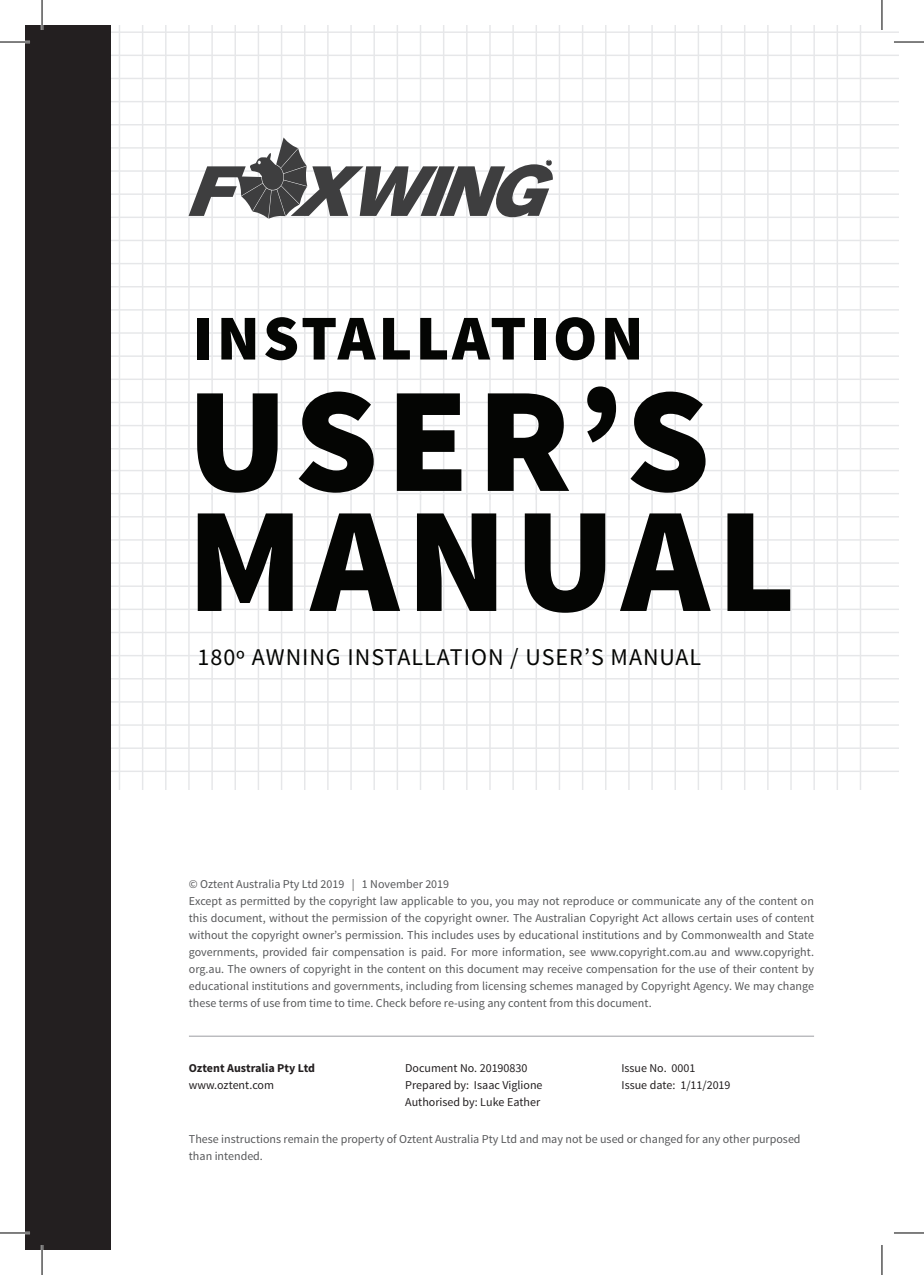
<style>
.page{position:relative;width:924px;height:1275px;background:#fff}
.page>*{position:absolute;margin:0;border:0;box-sizing:border-box;transform-origin:0 0}
.t1{font:900 150px/120px "Source Sans Pro";letter-spacing:.05em;color:#040503}
.t2{font:900 64px "Source Sans Pro";letter-spacing:.05em;color:#040503}
.t3{font:24px "Source Sans Pro";letter-spacing:.04em;color:#040503}
.t4{font:12px/17px "Source Sans Pro";color:#57585a}
.t5{font:12px/17px "Source Sans Pro";color:#231f20}
.t6{font:700 12px "Source Sans Pro";color:#231f20}
</style>
<div class="page">
<hr style="left:119px;top:494px;width:1px;height:756px;background:#e6e7e9">
<hr style="left:142px;top:494px;width:1px;height:756px;background:#e6e7e9">
<hr style="left:165px;top:494px;width:1px;height:756px;background:#e6e7e9">
<hr style="left:188px;top:494px;width:1px;height:756px;background:#e6e7e9">
<hr style="left:211px;top:494px;width:2px;height:756px;background:#e6e7e9">
<hr style="left:234px;top:494px;width:2px;height:756px;background:#e6e7e9">
<hr style="left:257px;top:494px;width:2px;height:756px;background:#e6e7e9">
<hr style="left:281px;top:494px;width:1px;height:756px;background:#e6e7e9">
<hr style="left:304px;top:494px;width:1px;height:756px;background:#e6e7e9">
<hr style="left:327px;top:494px;width:1px;height:756px;background:#e6e7e9">
<hr style="left:350px;top:494px;width:1px;height:756px;background:#e6e7e9">
<hr style="left:373px;top:494px;width:2px;height:756px;background:#e6e7e9">
<hr style="left:396px;top:494px;width:2px;height:756px;background:#e6e7e9">
<hr style="left:419px;top:494px;width:2px;height:756px;background:#e6e7e9">
<hr style="left:442px;top:494px;width:2px;height:756px;background:#e6e7e9">
<hr style="left:466px;top:494px;width:1px;height:756px;background:#e6e7e9">
<hr style="left:489px;top:494px;width:1px;height:756px;background:#e6e7e9">
<hr style="left:512px;top:494px;width:1px;height:756px;background:#e6e7e9">
<hr style="left:535px;top:494px;width:1px;height:756px;background:#e6e7e9">
<hr style="left:558px;top:494px;width:2px;height:756px;background:#e6e7e9">
<hr style="left:581px;top:494px;width:2px;height:756px;background:#e6e7e9">
<hr style="left:604px;top:494px;width:2px;height:756px;background:#e6e7e9">
<hr style="left:628px;top:494px;width:1px;height:756px;background:#e6e7e9">
<hr style="left:651px;top:494px;width:1px;height:756px;background:#e6e7e9">
<hr style="left:674px;top:494px;width:1px;height:756px;background:#e6e7e9">
<hr style="left:697px;top:494px;width:1px;height:756px;background:#e6e7e9">
<hr style="left:720px;top:494px;width:2px;height:756px;background:#e6e7e9">
<hr style="left:743px;top:494px;width:2px;height:756px;background:#e6e7e9">
<hr style="left:766px;top:494px;width:2px;height:756px;background:#e6e7e9">
<hr style="left:789px;top:494px;width:2px;height:756px;background:#e6e7e9">
<hr style="left:813px;top:494px;width:1px;height:756px;background:#e6e7e9">
<hr style="left:836px;top:494px;width:1px;height:756px;background:#e6e7e9">
<hr style="left:859px;top:494px;width:1px;height:756px;background:#e6e7e9">
<hr style="left:25px;top:770px;width:873px;height:2px;background:#e6e7e9">
<hr style="left:25px;top:747px;width:873px;height:2px;background:#e6e7e9">
<hr style="left:25px;top:724px;width:873px;height:2px;background:#e6e7e9">
<hr style="left:25px;top:701px;width:873px;height:1px;background:#e6e7e9">
<hr style="left:25px;top:678px;width:873px;height:1px;background:#e6e7e9">
<hr style="left:25px;top:655px;width:873px;height:1px;background:#e6e7e9">
<hr style="left:25px;top:632px;width:873px;height:1px;background:#e6e7e9">
<hr style="left:25px;top:608px;width:873px;height:2px;background:#e6e7e9">
<hr style="left:25px;top:585px;width:873px;height:2px;background:#e6e7e9">
<hr style="left:25px;top:562px;width:873px;height:2px;background:#e6e7e9">
<hr style="left:25px;top:539px;width:873px;height:1px;background:#e6e7e9">
<hr style="left:25px;top:516px;width:873px;height:1px;background:#e6e7e9">
<hr style="left:25px;top:493px;width:873px;height:1px;background:#e6e7e9">
<hr style="left:119px;top:25px;width:1px;height:475px;background:#e6e7e9">
<hr style="left:142px;top:25px;width:1px;height:475px;background:#e6e7e9">
<hr style="left:165px;top:25px;width:1px;height:475px;background:#e6e7e9">
<hr style="left:188px;top:25px;width:1px;height:475px;background:#e6e7e9">
<hr style="left:211px;top:25px;width:2px;height:475px;background:#e6e7e9">
<hr style="left:234px;top:25px;width:2px;height:475px;background:#e6e7e9">
<hr style="left:257px;top:25px;width:2px;height:475px;background:#e6e7e9">
<hr style="left:281px;top:25px;width:1px;height:475px;background:#e6e7e9">
<hr style="left:304px;top:25px;width:1px;height:475px;background:#e6e7e9">
<hr style="left:327px;top:25px;width:1px;height:475px;background:#e6e7e9">
<hr style="left:350px;top:25px;width:1px;height:475px;background:#e6e7e9">
<hr style="left:373px;top:25px;width:2px;height:475px;background:#e6e7e9">
<hr style="left:396px;top:25px;width:2px;height:475px;background:#e6e7e9">
<hr style="left:419px;top:25px;width:2px;height:475px;background:#e6e7e9">
<hr style="left:442px;top:25px;width:2px;height:475px;background:#e6e7e9">
<hr style="left:466px;top:25px;width:1px;height:475px;background:#e6e7e9">
<hr style="left:489px;top:25px;width:1px;height:475px;background:#e6e7e9">
<hr style="left:512px;top:25px;width:1px;height:475px;background:#e6e7e9">
<hr style="left:535px;top:25px;width:1px;height:475px;background:#e6e7e9">
<hr style="left:558px;top:25px;width:2px;height:475px;background:#e6e7e9">
<hr style="left:581px;top:25px;width:2px;height:475px;background:#e6e7e9">
<hr style="left:604px;top:25px;width:2px;height:475px;background:#e6e7e9">
<hr style="left:628px;top:25px;width:1px;height:475px;background:#e6e7e9">
<hr style="left:651px;top:25px;width:1px;height:475px;background:#e6e7e9">
<hr style="left:674px;top:25px;width:1px;height:475px;background:#e6e7e9">
<hr style="left:697px;top:25px;width:1px;height:475px;background:#e6e7e9">
<hr style="left:720px;top:25px;width:2px;height:475px;background:#e6e7e9">
<hr style="left:743px;top:25px;width:2px;height:475px;background:#e6e7e9">
<hr style="left:766px;top:25px;width:2px;height:475px;background:#e6e7e9">
<hr style="left:789px;top:25px;width:2px;height:475px;background:#e6e7e9">
<hr style="left:813px;top:25px;width:1px;height:475px;background:#e6e7e9">
<hr style="left:836px;top:25px;width:1px;height:475px;background:#e6e7e9">
<hr style="left:859px;top:25px;width:1px;height:475px;background:#e6e7e9">
<hr style="left:25px;top:448px;width:873px;height:1px;background:#e6e7e9">
<hr style="left:25px;top:470px;width:873px;height:1px;background:#e6e7e9">
<hr style="left:25px;top:425px;width:873px;height:1px;background:#e6e7e9">
<hr style="left:25px;top:402px;width:873px;height:1px;background:#e6e7e9">
<hr style="left:25px;top:378px;width:873px;height:2px;background:#e6e7e9">
<hr style="left:25px;top:355px;width:873px;height:2px;background:#e6e7e9">
<hr style="left:25px;top:332px;width:873px;height:2px;background:#e6e7e9">
<hr style="left:25px;top:309px;width:873px;height:1px;background:#e6e7e9">
<hr style="left:25px;top:286px;width:873px;height:1px;background:#e6e7e9">
<hr style="left:25px;top:263px;width:873px;height:1px;background:#e6e7e9">
<hr style="left:25px;top:240px;width:873px;height:1px;background:#e6e7e9">
<hr style="left:25px;top:217px;width:873px;height:1px;background:#e6e7e9">
<hr style="left:25px;top:193px;width:873px;height:2px;background:#e6e7e9">
<hr style="left:25px;top:170px;width:873px;height:2px;background:#e6e7e9">
<hr style="left:25px;top:147px;width:873px;height:2px;background:#e6e7e9">
<hr style="left:25px;top:124px;width:873px;height:1px;background:#e6e7e9">
<hr style="left:25px;top:101px;width:873px;height:1px;background:#e6e7e9">
<hr style="left:25px;top:78px;width:873px;height:1px;background:#e6e7e9">
<hr style="left:25px;top:55px;width:873px;height:1px;background:#e6e7e9">
<hr style="left:25px;top:31px;width:873px;height:2px;background:#e6e7e9">
<div style="left:25px;top:790px;width:873px;height:460px;background:#fff"></div>
<div style="left:25px;top:25px;width:85px;height:1225px;background:#231f20"></div>
<svg style="left:188px;top:137px;width:364px;height:82px"></svg>
<hr style="left:189px;top:1035px;width:624px;height:1px;background:#a8a9ad">
<hr style="left:0;top:41px;width:30px;height:2px;background:#fff">
<hr style="left:0;top:1231px;width:30px;height:3px;background:#fff">
<hr style="left:41px;top:0;width:2px;height:30px;background:#fff">
<hr style="left:41px;top:1245px;width:2px;height:30px;background:#fff">
<hr style="left:0;top:42px;width:30px;height:1px;background:#000">
<hr style="left:893px;top:42px;width:30px;height:1px;background:#000">
<hr style="left:0;top:1232px;width:30px;height:1px;background:#000">
<hr style="left:893px;top:1232px;width:30px;height:1px;background:#000">
<hr style="left:42px;top:0;width:1px;height:30px;background:#000">
<hr style="left:42px;top:1245px;width:1px;height:30px;background:#000">
<hr style="left:881px;top:0;width:1px;height:30px;background:#000">
<hr style="left:881px;top:1245px;width:1px;height:30px;background:#000">
<h2 class="t2" style="left:193px;top:296px;width:451px">INSTALLATION</h2>
<h1 class="t1" style="left:187px;top:388px;width:610px">USER’S<br>MANUAL</h1>
<h3 class="t3" style="left:197px;top:642px;width:505px">180º AWNING INSTALLATION / USER’S MANUAL</h3>
<p class="t4" style="left:189px;top:876px;width:626px">© Oztent Australia Pty Ltd 2019 | 1 November 2019<br>Except as permitted by the copyright law applicable to you, you may not reproduce or communicate any of the content on this document, without the permission of the copyright owner. The Australian Copyright Act allows certain uses of content without the copyright owner’s permission. This includes uses by educational institutions and by Commonwealth and State governments, provided fair compensation is paid. For more information, see www.copyright.com.au and www.copyright. org.au. The owners of copyright in the content on this document may receive compensation for the use of their content by educational institutions and governments, including from licensing schemes managed by Copyright Agency. We may change these terms of use from time to time. Check before re-using any content from this document.</p>
<p class="t6" style="left:189px;top:1060px;width:128px">Oztent Australia Pty Ltd</p>
<p class="t5" style="left:621px;top:1059px;width:75px">Issue No. 0001</p>
<p class="t5" style="left:189px;top:1076px;width:87px">www.oztent.com</p>
<p class="t5" style="left:405px;top:1076px;width:139px">Prepared by: Isaac Viglione<br>Authorised by: Luke Eather</p>
<p class="t5" style="left:621px;top:1076px;width:110px">Issue date: 1/11/2019</p>
<p class="t4" style="left:189px;top:1130px;width:613px">These instructions remain the property of Oztent Australia Pty Ltd and may not be used or changed for any other purposed than intended.</p>
</div>
